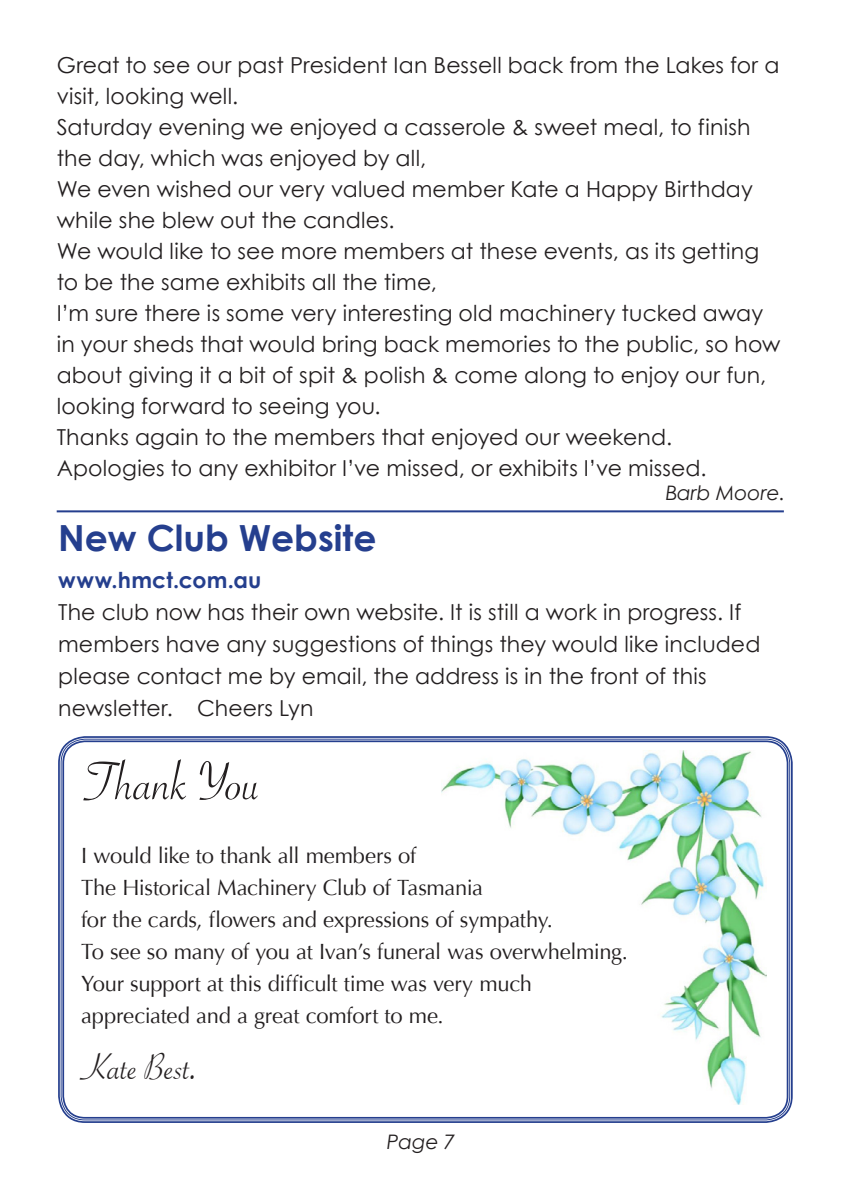
<style>
.page{position:relative;width:842px;height:1191px;background:#fff}
.page>*{position:absolute;margin:0;border:0;box-sizing:border-box;transform-origin:0 0}
.normal_paragraph{font:58px "Savoye Let Plain";color:#231f20}
.normal_paragraph-2{font:40px "Savoye Let Plain";color:#231f20}
.Heading{font:700 36px "Century Gothic";color:#253f8e}
.normal_paragraph-3{font:22px/31px "Century Gothic";letter-spacing:.005em;color:#231f20}
.normal_paragraph-4{font:22px/32px "Optima";letter-spacing:-.01em;color:#231f20}
.normal_paragraph-5{font:700 22px "Century Gothic";letter-spacing:.01em;color:#253f8e}
.t1{font:italic 20px "Century Gothic";color:#231f20}
</style>
<div class="page">
<img style="left:441px;top:750px;width:325px;height:354px">
<div style="left:62px;top:740px;width:726px;height:378px;border:2px solid #253f8e;border-radius:22px"></div>
<hr style="left:57px;top:510px;width:727px;height:2px;background:#253f8e">
<p class="normal_paragraph-3" style="left:57px;top:49px;width:724px">Great to see our past President Ian Bessell back from the Lakes for a visit, looking well.</p>
<p class="normal_paragraph-3" style="left:57px;top:111px;width:695px">Saturday evening we enjoyed a casserole &amp; sweet meal, to finish the day, which was enjoyed by all,</p>
<p class="normal_paragraph-3" style="left:57px;top:173px;width:698px">We even wished our very valued member Kate a Happy Birthday while she blew out the candles.</p>
<p class="normal_paragraph-3" style="left:57px;top:235px;width:704px">We would like to see more members at these events, as its getting to be the same exhibits all the time,</p>
<p class="normal_paragraph-3" style="left:57px;top:297px;width:725px">I’m sure there is some very interesting old machinery tucked away in your sheds that would bring back memories to the public, so how about giving it a bit of spit &amp; polish &amp; come along to enjoy our fun, looking forward to seeing you.</p>
<p class="normal_paragraph-3" style="left:57px;top:421px;width:617px">Thanks again to the members that enjoyed our weekend.</p>
<p class="normal_paragraph-3" style="left:57px;top:452px;width:651px">Apologies to any exhibitor I’ve missed, or exhibits I’ve missed.</p>
<p class="t1" style="left:666px;top:481px;width:121px">Barb Moore.</p>
<p class="Heading" style="left:58px;top:515px;width:320px">New Club Website</p>
<p class="normal_paragraph-5" style="left:58px;top:566px;width:205px">www.hmct.com.au</p>
<p class="normal_paragraph-3" style="left:58px;top:596px;width:704px;line-height:32px">The club now has their own website. It is still a work in progress. If members have any suggestions of things they would like included please contact me by email, the address is in the front of this newsletter. Cheers Lyn</p>
<p class="normal_paragraph" style="left:85px;top:743px;width:176px">Thank You</p>
<p class="normal_paragraph-4" style="left:81px;top:840px;width:548px">I would like to thank all members of<br>The Historical Machinery Club of Tasmania<br>for the cards, flowers and expressions of sympathy.<br>To see so many of you at Ivan’s funeral was overwhelming.<br>Your support at this difficult time was very much appreciated and a great comfort to me.</p>
<p class="normal_paragraph-2" style="left:81px;top:1040px;width:119px">Kate Best.</p>
<p class="t1" style="left:387px;top:1129px;width:70px">Page 7</p>
</div>
